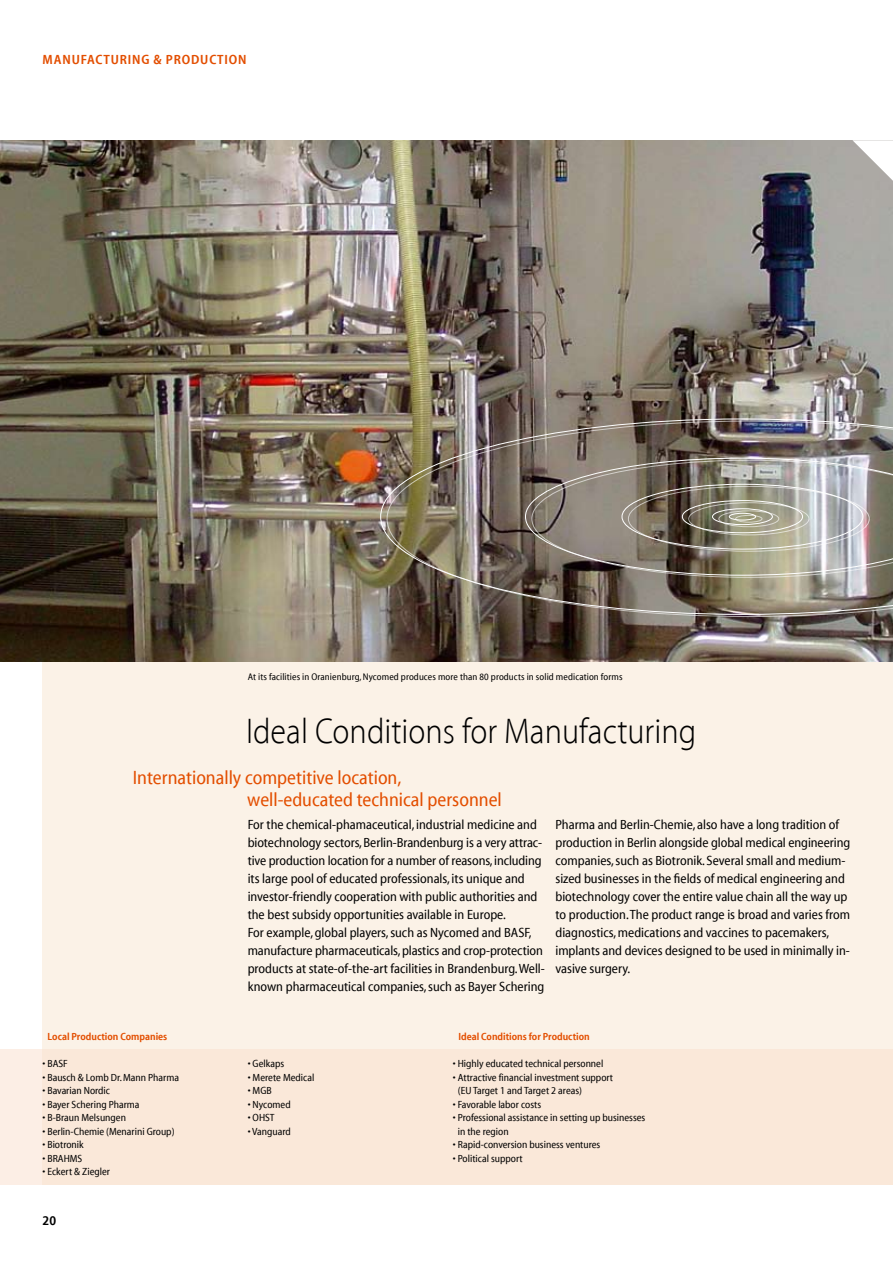
<style>
.page{position:relative;width:893px;height:1263px;background:#fff}
.page>*{position:absolute;margin:0;border:0;box-sizing:border-box;transform-origin:0 0}
.t1{font:300 36px "BP Myriad Reg";color:#000}
.t2{font:19.5px/22.5px "BP Myriad Reg Normal";color:#e34e00}
.t3{font:13.5px/18px "BP Myriad Reg Normal";color:#000}
.t4{font:800 13.5px "BP Myriad Reg";letter-spacing:.065em;color:#e34e00}
.t5{font:800 13.5px "BP Myriad Reg";color:#000}
.t6{font:10.5px/13.5px "BP Myriad Reg Normal";color:#000}
.t7{font:800 10.5px "BP Myriad Reg";color:#e34e00}
.t8{font:9.75px "BP Myriad Reg Normal";letter-spacing:.01em;color:#000}
</style>
<div class="page">
<div style="left:43px;top:181px;width:850px;height:1003px;background:#fbf2e7"></div>
<div style="left:0;top:1049px;width:893px;height:136px;background:#fae8d9"></div>
<img style="left:0;top:140px;width:893px;height:521px">
<svg style="left:852px;top:140px;width:41px;height:41px"></svg>
<img style="left:380px;top:419px;width:513px;height:196px">
<p class="t4" style="left:43px;top:52px;width:206px">MANUFACTURING &amp; PRODUCTION</p>
<p class="t8" style="left:248px;top:672px;width:376px">At its facilities in Oranienburg, Nycomed produces more than 80 products in solid medication forms</p>
<h1 class="t1" style="left:246px;top:714px;width:452px">Ideal Conditions for Manufacturing</h1>
<h2 class="t2" style="left:247px;top:767px;width:256px;text-indent:-114px">Internationally competitive location, well-educated technical personnel</h2>
<p class="t7" style="left:48px;top:1031px;width:121px">Local Production Companies</p>
<p class="t6" style="left:43px;top:1058px;width:26px">• BASF</p>
<p class="t6" style="left:43px;top:1071px;width:138px">• Bausch &amp; Lomb Dr. Mann Pharma</p>
<p class="t6" style="left:43px;top:1085px;width:69px">• Bavarian Nordic</p>
<p class="t6" style="left:43px;top:1098px;width:99px">• Bayer Schering Pharma</p>
<p class="t6" style="left:43px;top:1112px;width:85px">• B-Braun Melsungen</p>
<p class="t6" style="left:43px;top:1125px;width:134px">• Berlin-Chemie (Menarini Group)</p>
<p class="t6" style="left:43px;top:1139px;width:43px">• Biotronik</p>
<p class="t6" style="left:43px;top:1152px;width:41px">• BRAHMS</p>
<p class="t6" style="left:43px;top:1166px;width:69px">• Eckert &amp; Ziegler</p>
<p class="t5" style="left:43px;top:1213px;width:15px">20</p>
<p class="t3" style="left:248px;top:816px;width:299px">For the chemical-phamaceutical, industrial medicine and biotechnology sectors, Berlin-Brandenburg is a very attrac&shy;tive production location for a number of reasons, including its large pool of educated professionals, its unique and investor-friendly cooperation with public authorities and the best subsidy opportunities available in Europe.<br>For example, global players, such as Nycomed and BASF, manufacture pharmaceuticals, plastics and crop-protection products at state-of-the-art facilities in Brandenburg. Well&shy;known pharmaceutical companies, such as Bayer Schering</p>
<p class="t3" style="left:555px;top:816px;width:296px">Pharma and Berlin-Chemie, also have a long tradition of production in Berlin alongside global medical engineering companies, such as Biotronik. Several small and medium&shy;sized businesses in the fields of medical engineering and biotechnology cover the entire value chain all the way up to production. The product range is broad and varies from diagnostics, medications and vaccines to pacemakers, implants and devices designed to be used in minimally in&shy;vasive surgery.</p>
<p class="t7" style="left:453px;top:1031px;width:138px">Ideal Conditions for Production</p>
<p class="t6" style="left:453px;top:1057px;width:152px">• Highly educated technical personnel</p>
<p class="t6" style="left:458px;top:1071px;width:157px;text-indent:-5px">• Attractive financial investment support (EU Target 1 and Target 2 areas)</p>
<p class="t6" style="left:453px;top:1098px;width:90px">• Favorable labor costs</p>
<p class="t6" style="left:458px;top:1111px;width:189px;text-indent:-5px">• Professional assistance in setting up businesses in the region</p>
<p class="t6" style="left:453px;top:1139px;width:149px">• Rapid-conversion business ventures</p>
<p class="t6" style="left:453px;top:1152px;width:71px">• Political support</p>
<p class="t6" style="left:248px;top:1057px;width:38px">• Gelkaps</p>
<p class="t6" style="left:248px;top:1071px;width:68px">• Merete Medical</p>
<p class="t6" style="left:248px;top:1084px;width:25px">• MGB</p>
<p class="t6" style="left:248px;top:1098px;width:44px">• Nycomed</p>
<p class="t6" style="left:248px;top:1112px;width:28px">• OHST</p>
<p class="t6" style="left:248px;top:1125px;width:45px">• Vanguard</p>
</div>
